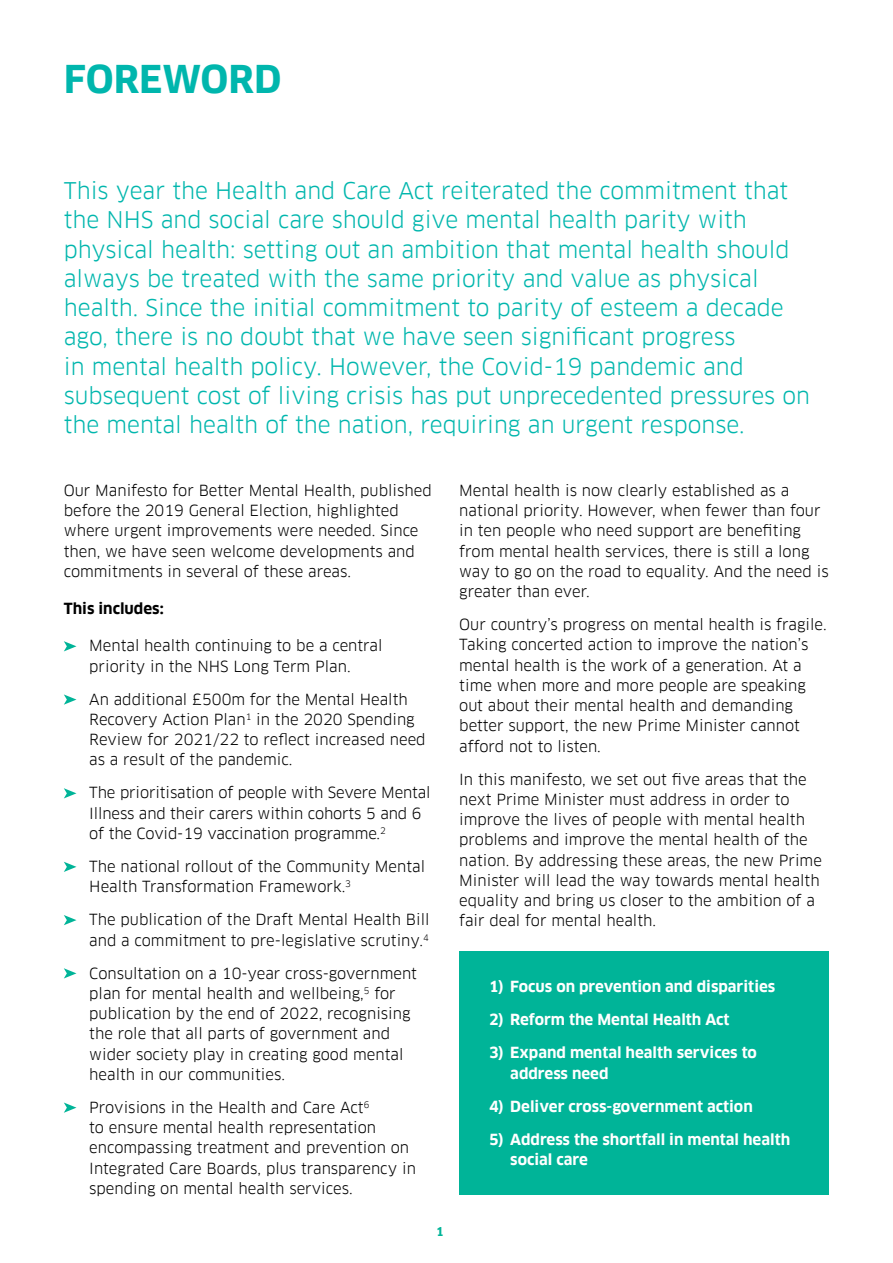
<style>
.page{position:relative;width:893px;height:1263px;background:#fff}
.page>*{position:absolute;margin:0;border:0;box-sizing:border-box;transform-origin:0 0}
.t1{font:700 37.5px "Clan Pro";color:#00b6ad}
.t2{font:22.5px/29.2px "Clan Pro";color:#00b6ad}
.t3{font:15px/20.2px "Clan Pro";color:#000}
.t4{font:700 15px/20.2px "Clan Pro";color:#fff}
.t5{font:700 15px "Clan Pro";color:#000}
.t6{font:700 12px "Clan Pro";color:#00b498}
</style>
<div class="page">
<svg style="left:64px;top:641px;width:12px;height:10px"></svg>
<svg style="left:64px;top:694px;width:12px;height:11px"></svg>
<svg style="left:64px;top:788px;width:12px;height:10px"></svg>
<svg style="left:64px;top:862px;width:12px;height:10px"></svg>
<svg style="left:64px;top:915px;width:12px;height:10px"></svg>
<svg style="left:64px;top:968px;width:12px;height:10px"></svg>
<svg style="left:64px;top:1102px;width:12px;height:11px"></svg>
<div style="left:459px;top:951px;width:370px;height:244px;background:#00b498"></div>
<p class="t1" style="left:64px;top:58px;width:219px">FOREWORD</p>
<p class="t2" style="left:64px;top:176px;width:748px">This year the Health and Care Act reiterated the commitment that the NHS and social care should give mental health parity with physical health: setting out an ambition that mental health should always be treated with the same priority and value as physical health. Since the initial commitment to parity of esteem a decade ago, there is no doubt that we have seen significant progress<br>in mental health policy. However, the Covid-19 pandemic and subsequent cost of living crisis has put unprecedented pressures on the mental health of the nation, requiring an urgent response.</p>
<p class="t3" style="left:64px;top:480px;width:370px">Our Manifesto for Better Mental Health, published before the 2019 General Election, highlighted where urgent improvements were needed. Since then, we have seen welcome developments and commitments in several of these areas.</p>
<p class="t5" style="left:64px;top:600px;width:101px">This includes:</p>
<p class="t3" style="left:89px;top:636px;width:295px">Mental health continuing to be a central priority in the NHS Long Term Plan.</p>
<p class="t3" style="left:89px;top:689px;width:338px">An additional £500m for the Mental Health Recovery Action Plan<sup>1</sup> in the 2020 Spending Review for 2021/22 to reflect increased need as a result of the pandemic.</p>
<p class="t3" style="left:89px;top:783px;width:343px">The prioritisation of people with Severe Mental<br>Illness and their carers within cohorts 5 and 6 of the Covid-19 vaccination programme.<sup>2</sup></p>
<p class="t3" style="left:89px;top:856px;width:337px">The national rollout of the Community Mental<br>Health Transformation Framework.<sup>3</sup></p>
<p class="t3" style="left:89px;top:909px;width:342px">The publication of the Draft Mental Health Bill and a commitment to pre-legislative scrutiny.<sup>4</sup></p>
<p class="t3" style="left:89px;top:963px;width:329px">Consultation on a 10-year cross-government plan for mental health and wellbeing,<sup>5</sup> for publication by the end of 2022, recognising the role that all parts of government and wider society play in creating good mental health in our communities.</p>
<p class="t3" style="left:89px;top:1097px;width:328px">Provisions in the Health and Care Act<sup>6<br></sup>to ensure mental health representation encompassing treatment and prevention on Integrated Care Boards, plus transparency in spending on mental health services.</p>
<p class="t6" style="left:436px;top:1224px;width:9px">1</p>
<p class="t3" style="left:459px;top:480px;width:371px">Mental health is now clearly established as a national priority. However, when fewer than four in ten people who need support are benefiting from mental health services, there is still a long way to go on the road to equality. And the need is greater than ever.</p>
<p class="t3" style="left:459px;top:614px;width:369px">Our country’s progress on mental health is fragile.<br>Taking concerted action to improve the nation’s mental health is the work of a generation. At a time when more and more people are speaking out about their mental health and demanding better support, the new Prime Minister cannot afford not to listen.</p>
<p class="t3" style="left:459px;top:769px;width:364px">In this manifesto, we set out five areas that the next Prime Minister must address in order to improve the lives of people with mental health problems and improve the mental health of the nation. By addressing these areas, the new Prime Minister will lead the way towards mental health equality and bring us closer to the ambition of a fair deal for mental health.</p>
<p class="t4" style="left:489px;top:977px;width:288px">1) Focus on prevention and disparities</p>
<p class="t4" style="left:489px;top:1010px;width:242px">2) Reform the Mental Health Act</p>
<p class="t4" style="left:510px;top:1043px;width:248px;text-indent:-21px">3) Expand mental health services to address need</p>
<p class="t4" style="left:489px;top:1096px;width:265px">4) Deliver cross-government action</p>
<p class="t4" style="left:510px;top:1129px;width:281px;text-indent:-21px">5) Address the shortfall in mental health social care</p>
</div>
